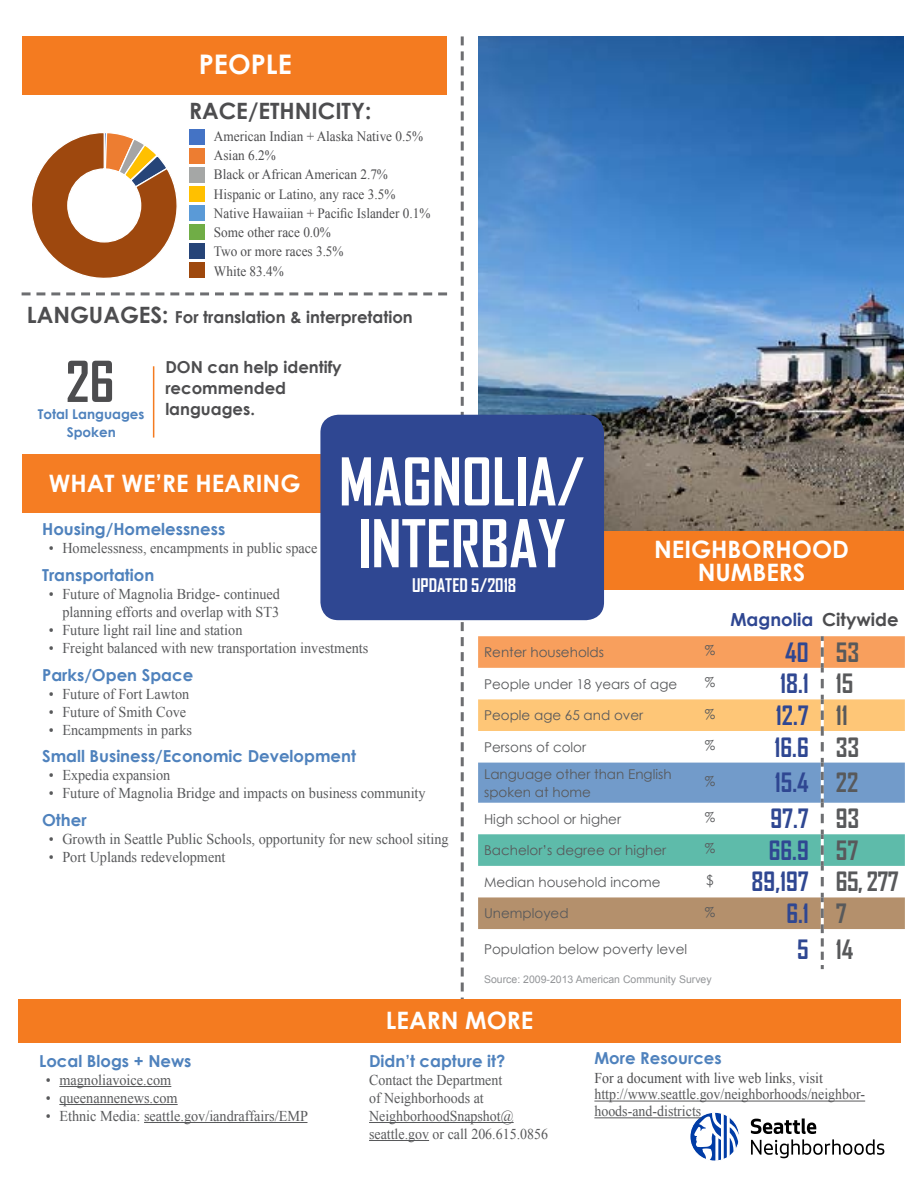
<style>
.page{position:relative;width:918px;height:1188px;background:#fff}
.page>*{position:absolute;margin:0;border:0;box-sizing:border-box;transform-origin:0 0}
.t1{font:700 63px/61.8px "Agency FB";color:#fff;text-align:center}
.t2{font:700 54px "Agency FB";color:#4d4d4f}
.t3{font:700 27px "Century Gothic";color:#fff}
.t4{font:700 25.5px "Agency FB";color:#2f4792}
.t5{font:700 25.5px "Agency FB";color:#58595b}
.t6{font:700 24px/22.8px "Century Gothic";color:#fff;text-align:center}
.t7{font:700 22.5px "Century Gothic";color:#4d4d4f}
.t8{font:700 18px "Century Gothic";color:#2f4792}
.t9{font:700 18px "Agency FB";color:#fff}
.t10{font:700 16.5px "Century Gothic";color:#4f82bd}
.t11{font:700 16.5px/21px "Century Gothic";color:#4d4d4f}
.t12{font:15px/18px "Times New Roman";color:#58595b;text-align:right;scale:.95 1}
.t13{font:15px/18px "Times New Roman";color:#58595b;scale:.93 1}
.t14{font:15px "Times New Roman";color:#4d4d4f;scale:.93 1}
.t15{font:14.25px/19.4px "Times New Roman";color:#4d4d4f;scale:.93 1}
.t16{font:13.5px/18px "Century Gothic";color:#58595b}
.t17{font:700 13.5px/18px "Century Gothic";color:#4f82bd;text-align:center}
.t18{font:10.5px "Arial";color:#939598}
.t19{font:7.8px/14.5px "Calibri";color:#595959}
.s1{font-size:22.5px}
.s2{color:#4d4d4f}
.s3{color:#58595b}
.s4{color:#2f4792}
</style>
<div class="page">
<img style="left:478px;top:36px;width:426px;height:496px">
<div style="left:22px;top:455px;width:319px;height:58px;background:#f57d23"></div>
<div style="left:22px;top:36px;width:425px;height:59px;background:#f47b20"></div>
<div style="left:586px;top:532px;width:318px;height:58px;background:#f47b20"></div>
<svg style="left:461px;top:36px;width:3px;height:963px"></svg>
<div style="left:320px;top:415px;width:284px;height:205px;background:#2f4792;border-radius:18px"></div>
<svg style="left:22px;top:292px;width:425px;height:3px"></svg>
<svg style="left:690px;top:1112px;width:49px;height:49px"></svg>
<svg style="left:694px;top:1114px;width:44px;height:46px"></svg>
<div style="left:689px;top:1112px;width:51px;height:50px;border:1px solid #fff;border-radius:50%"></div>
<svg style="left:751px;top:1118px;width:133px;height:40px"></svg>
<svg style="left:478px;top:636px;width:427px;height:52px"></svg>
<svg style="left:478px;top:695px;width:427px;height:56px"></svg>
<svg style="left:478px;top:758px;width:427px;height:65px"></svg>
<svg style="left:478px;top:830px;width:427px;height:56px"></svg>
<svg style="left:478px;top:893px;width:427px;height:76px"></svg>
<div style="left:189px;top:129px;width:16px;height:16px;background:#4473c5"></div>
<div style="left:189px;top:167px;width:16px;height:16px;background:#a5a7a6"></div>
<div style="left:189px;top:148px;width:16px;height:16px;background:#ed7d31"></div>
<div style="left:189px;top:186px;width:16px;height:16px;background:#ffc000"></div>
<div style="left:189px;top:205px;width:16px;height:16px;background:#5a9ad7"></div>
<div style="left:189px;top:224px;width:16px;height:15px;background:#70ad46"></div>
<div style="left:189px;top:243px;width:16px;height:15px;background:#264478"></div>
<div style="left:189px;top:262px;width:16px;height:15px;background:#9e480d"></div>
<hr style="left:153px;top:366px;width:1px;height:72px;background:#f47b20">
<div style="left:19px;top:999px;width:882px;height:44px;background:#f47b20"></div>
<hr style="left:369px;top:1122px;width:145px;height:1px;background:#58595b">
<hr style="left:369px;top:1140px;width:60px;height:1px;background:#58595b">
<hr style="left:594px;top:1101px;width:271px;height:1px;background:#58595b">
<hr style="left:594px;top:1117px;width:107px;height:1px;background:#58595b">
<hr style="left:59px;top:1086px;width:112px;height:1px;background:#58595b">
<hr style="left:59px;top:1104px;width:119px;height:1px;background:#58595b">
<hr style="left:144px;top:1122px;width:163px;height:1px;background:#58595b">
<svg style="left:32px;top:133px;width:145px;height:145px"></svg>
<h3 class="t3" style="left:199px;top:44px;width:94px">PEOPLE</h3>
<h3 class="t7" style="left:189px;top:94px;width:184px">RACE/ETHNICITY:</h3>
<p class="t15" style="left:214px;top:126px;width:234px">American Indian + Alaska Native 0.5%<br>Asian 6.2%<br>Black or African American 2.7%<br>Hispanic or Latino, any race 3.5%<br>Native Hawaiian + Pacific Islander 0.1%<br>Some other race 0.0%<br>Two or more races 3.5%<br>White 83.4%</p>
<p class="t19" style="left:2px;top:302px;width:199px;text-indent:111px">Hispanic or Latino, any race waiian and Other Pacific Islander Some Other Race</p>
<p class="t11" style="left:27px;top:306px;width:387px"><span class="s1">LANGUAGES:</span> For translation &amp; interpretation</p>
<h2 class="t2" style="left:66px;top:348px;width:50px">26</h2>
<p class="t17" style="left:38px;top:405px;width:108px">Total Languages<br>Spoken</p>
<p class="t11" style="left:165px;top:356px;width:178px">DON can help identify recommended languages.</p>
<h1 class="t1" style="left:339px;top:449px;width:247px">MAGNOLIA/<br>INTERBAY</h1>
<h3 class="t6" style="left:49px;top:471px;width:253px">WHAT WE’RE HEARING</h3>
<p class="t10" style="left:42px;top:517px;width:185px">Housing/Homelessness</p>
<p class="t12" style="left:49px;top:539px;width:284px">• Homelessness, encampments in public space</p>
<p class="t10" style="left:42px;top:562px;width:114px">Transportation</p>
<p class="t12" style="left:49px;top:585px;width:245px">• Future of Magnolia Bridge- continued planning efforts and overlap with ST3</p>
<p class="t12" style="left:49px;top:621px;width:205px">• Future light rail line and station</p>
<p class="t12" style="left:49px;top:639px;width:338px">• Freight balanced with new transportation investments</p>
<p class="t10" style="left:42px;top:662px;width:153px">Parks/Open Space</p>
<p class="t12" style="left:49px;top:684px;width:149px">• Future of Fort Lawton</p>
<p class="t12" style="left:49px;top:702px;width:146px">• Future of Smith Cove</p>
<p class="t12" style="left:49px;top:720px;width:152px">• Encampments in parks</p>
<p class="t10" style="left:42px;top:744px;width:315px">Small Business/Economic Development</p>
<p class="t12" style="left:49px;top:766px;width:129px">• Expedia expansion</p>
<p class="t12" style="left:49px;top:784px;width:398px">• Future of Magnolia Bridge and impacts on business community</p>
<p class="t10" style="left:42px;top:808px;width:46px">Other</p>
<p class="t12" style="left:49px;top:830px;width:422px">• Growth in Seattle Public Schools, opportunity for new school siting</p>
<p class="t12" style="left:49px;top:848px;width:187px">• Port Uplands redevelopment</p>
<h3 class="t6" style="left:654px;top:537px;width:196px">NEIGHBORHOOD<br>NUMBERS</h3>
<p class="t9" style="left:412px;top:574px;width:106px">UPDATED 5/2018</p>
<p class="t8" style="left:730px;top:605px;width:170px">Magnolia <span class="s2">Citywide</span></p>
<p class="t16" style="left:484px;top:643px;width:121px">Renter households</p>
<p class="t16" style="left:705px;top:641px;width:12px">%</p>
<h3 class="t4" style="left:785px;top:636px;width:75px">40 <span class="s3">53</span></h3>
<p class="t16" style="left:484px;top:675px;width:195px">People under 18 years of age</p>
<p class="t16" style="left:705px;top:673px;width:12px">%</p>
<h3 class="t4" style="left:780px;top:668px;width:75px">18.1 <span class="s3">15</span></h3>
<p class="t16" style="left:484px;top:706px;width:161px">People age 65 and over</p>
<p class="t16" style="left:705px;top:704px;width:12px">%</p>
<h3 class="t4" style="left:776px;top:700px;width:73px">12.7 <span class="s3">11</span></h3>
<p class="t16" style="left:484px;top:738px;width:104px">Persons of color</p>
<p class="t16" style="left:705px;top:736px;width:12px">%</p>
<h3 class="t4" style="left:775px;top:731px;width:86px">16.6 <span class="s3">33</span></h3>
<p class="t16" style="left:484px;top:765px;width:189px">Language other than English spoken at home</p>
<p class="t16" style="left:705px;top:772px;width:12px">%</p>
<h3 class="t4" style="left:775px;top:767px;width:85px">15.4 <span class="s3">22</span></h3>
<p class="t16" style="left:484px;top:809px;width:139px">High school or higher</p>
<p class="t16" style="left:705px;top:808px;width:12px">%</p>
<h3 class="t4" style="left:770px;top:803px;width:90px">97.7 <span class="s3">93</span></h3>
<p class="t16" style="left:484px;top:841px;width:184px">Bachelor’s degree or higher</p>
<p class="t16" style="left:705px;top:839px;width:12px">%</p>
<h3 class="t4" style="left:769px;top:834px;width:91px">66.9 <span class="s3">57</span></h3>
<p class="t16" style="left:484px;top:873px;width:178px">Median household income</p>
<p class="t16" style="left:706px;top:871px;width:9px">$</p>
<h3 class="t4" style="left:752px;top:866px;width:149px">89,197 <span class="s3">65, 277</span></h3>
<p class="t16" style="left:484px;top:904px;width:86px">Unemployed</p>
<p class="t16" style="left:705px;top:903px;width:12px">%</p>
<h3 class="t4" style="left:786px;top:898px;width:62px">6.1 <span class="s3">7</span></h3>
<p class="t16" style="left:484px;top:940px;width:205px">Population below poverty level</p>
<h3 class="t5" style="left:797px;top:933px;width:58px"><span class="s4">5</span> 14</h3>
<p class="t18" style="left:484px;top:972px;width:229px">Source: 2009-2013 American Community Survey</p>
<p class="t10" style="left:39px;top:1048px;width:154px">Local Blogs + News</p>
<p class="t12" style="left:46px;top:1071px;width:134px">• magnoliavoice.com</p>
<p class="t12" style="left:46px;top:1089px;width:140px">• queenannenews.com</p>
<p class="t12" style="left:46px;top:1107px;width:277px">• Ethnic Media: seattle.gov/iandraffairs/EMP</p>
<h3 class="t6" style="left:386px;top:1007px;width:149px">LEARN MORE</h3>
<p class="t10" style="left:369px;top:1048px;width:138px">Didn’t capture it?</p>
<p class="t13" style="left:369px;top:1071px;width:194px">Contact the Department<br>of Neighborhoods at<br>NeighborhoodSnapshot@ seattle.gov or call 206.615.0856</p>
<p class="t10" style="left:594px;top:1045px;width:129px">More Resources</p>
<p class="t14" style="left:594px;top:1068px;width:247px">For a document with live web links, visit</p>
<p class="t13" style="left:594px;top:1086px;width:293px;line-height:16.8px">http://www.seattle.gov/neighborhoods/neighbor&shy;hoods-and-districts</p>
</div>
